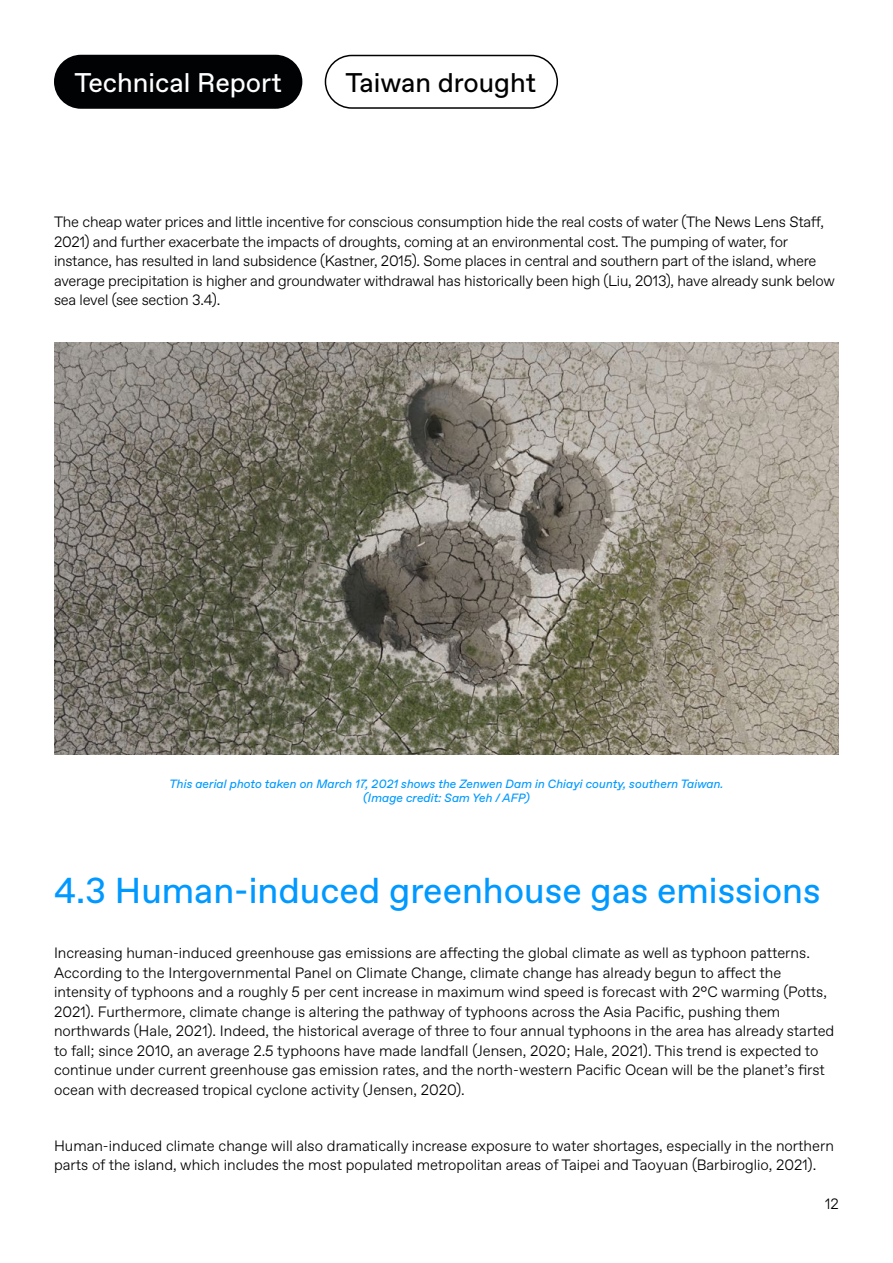
<style>
.page{position:relative;width:893px;height:1263px;background:#fff}
.page>*{position:absolute;margin:0;border:0;box-sizing:border-box;transform-origin:0 0}
.Paragraph_text{font:36px "ABC Favorit";color:#09f}
.t1{font:27px "ABC Favorit";color:#fff}
.t2{font:27px "ABC Favorit";color:#000001}
.Paragraph_text-2{font:300 15px/19.5px "Favorit";color:#000}
.Figures{font:italic 12px/14.4px "ABC Favorit";color:#09f;text-align:center}
</style>
<div class="page">
<div style="left:54px;top:55px;width:248px;height:54px;background:#000204;border-radius:27px"></div>
<div style="left:325px;top:55px;width:233px;height:54px;border:2px solid #000104;border-radius:26px"></div>
<img style="left:54px;top:342px;width:785px;height:413px">
<h2 class="t1" style="left:75px;top:67px;width:209px">Technical Report</h2>
<h2 class="t2" style="left:345px;top:67px;width:192px">Taiwan drought</h2>
<p class="Paragraph_text-2" style="left:54px;top:212px;width:782px">The cheap water prices and little incentive for conscious consumption hide the real costs of water (The News Lens Staff, 2021) and further exacerbate the impacts of droughts, coming at an environmental cost. The pumping of water, for instance, has resulted in land subsidence (Kastner, 2015). Some places in central and southern part of the island, where average precipitation is higher and groundwater withdrawal has historically been high (Liu, 2013), have already sunk below sea level (see section 3.4).</p>
<p class="Figures" style="left:169px;top:777px;width:556px">This aerial photo taken on March 17, 2021 shows the Zenwen Dam in Chiayi county, southern Taiwan. (Image credit: Sam Yeh / AFP)</p>
<p class="Paragraph_text" style="left:54px;top:870px;width:768px">4.3 Human-induced greenhouse gas emissions</p>
<p class="Paragraph_text-2" style="left:54px;top:943px;width:782px">Increasing human-induced greenhouse gas emissions are affecting the global climate as well as typhoon patterns.<br>According to the Intergovernmental Panel on Climate Change, climate change has already begun to affect the intensity of typhoons and a roughly 5 per cent increase in maximum wind speed is forecast with 2°C warming (Potts, 2021). Furthermore, climate change is altering the pathway of typhoons across the Asia Pacific, pushing them northwards (Hale, 2021). Indeed, the historical average of three to four annual typhoons in the area has already started to fall; since 2010, an average 2.5 typhoons have made landfall (Jensen, 2020; Hale, 2021). This trend is expected to continue under current greenhouse gas emission rates, and the north-western Pacific Ocean will be the planet’s first ocean with decreased tropical cyclone activity (Jensen, 2020).</p>
<p class="Paragraph_text-2" style="left:54px;top:1135px;width:781px">Human-induced climate change will also dramatically increase exposure to water shortages, especially in the northern parts of the island, which includes the most populated metropolitan areas of Taipei and Taoyuan (Barbiroglio, 2021).</p>
<p class="Paragraph_text-2" style="left:825px;top:1193px;width:15px">12</p>
</div>
